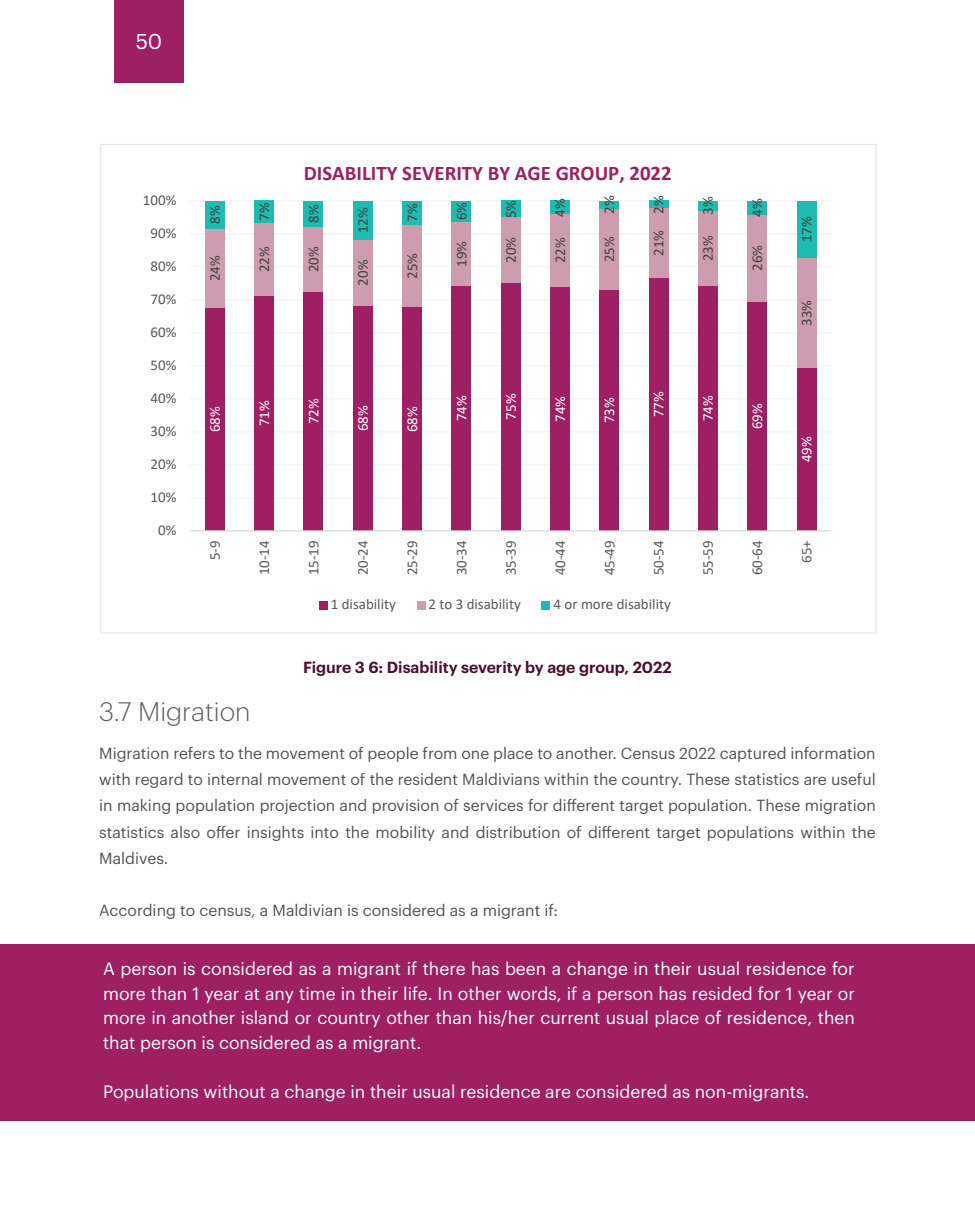
<style>
.page{position:relative;width:975px;height:1220px;background:#fff}
.page>*{position:absolute;margin:0;border:0;box-sizing:border-box;transform-origin:0 0}
.Sub_Heading_1{font:300 26.25px "Graphik";color:#606060}
.t1{font:21px "Graphik";color:#fff}
.t2{font:700 20.82px "Calibri";color:#9e1f63}
.sub_sub_heading_toc{font:17.5px/24.5px "Graphik";color:#fff;text-align:justify}
.Body_textt{font:15.75px/26.2px "Graphik";color:#535353;text-align:justify}
.Figure_Heading{font:600 15.75px "Graphik";color:#4e0e2f}
.t3{font:14.88px "Calibri";color:#595a5a}
.t4{font:14.88px "Calibri";color:#414141}
.t5{font:14.88px "Calibri";color:#fff}
</style>
<div class="page">
<div style="left:114px;top:0;width:70px;height:83px;background:#9e2064"></div>
<svg style="left:100px;top:144px;width:776px;height:489px"></svg>
<hr style="left:190px;top:497px;width:641px;height:2px;background:#f2f3f3">
<hr style="left:190px;top:464px;width:641px;height:1px;background:#f2f3f3">
<hr style="left:190px;top:431px;width:641px;height:1px;background:#f2f3f3">
<hr style="left:190px;top:398px;width:641px;height:1px;background:#f2f3f3">
<hr style="left:190px;top:365px;width:641px;height:1px;background:#f2f3f3">
<hr style="left:190px;top:332px;width:641px;height:1px;background:#f2f3f3">
<hr style="left:190px;top:299px;width:641px;height:1px;background:#f2f3f3">
<hr style="left:190px;top:266px;width:641px;height:1px;background:#f2f3f3">
<hr style="left:190px;top:233px;width:641px;height:1px;background:#f2f3f3">
<hr style="left:190px;top:200px;width:641px;height:1px;background:#f2f3f3">
<div style="left:205px;top:308px;width:20px;height:223px;background:#9e1f63"></div>
<div style="left:254px;top:295px;width:20px;height:236px;background:#9e1f63"></div>
<div style="left:303px;top:292px;width:20px;height:239px;background:#9e1f63"></div>
<div style="left:353px;top:306px;width:20px;height:225px;background:#9e1f63"></div>
<div style="left:402px;top:307px;width:20px;height:224px;background:#9e1f63"></div>
<div style="left:451px;top:286px;width:20px;height:245px;background:#9e1f63"></div>
<div style="left:501px;top:282px;width:19px;height:249px;background:#9e1f63"></div>
<div style="left:550px;top:287px;width:20px;height:244px;background:#9e1f63"></div>
<div style="left:599px;top:290px;width:20px;height:241px;background:#9e1f63"></div>
<div style="left:649px;top:278px;width:19px;height:253px;background:#9e1f63"></div>
<div style="left:698px;top:286px;width:20px;height:245px;background:#9e1f63"></div>
<div style="left:747px;top:302px;width:20px;height:229px;background:#9e1f63"></div>
<div style="left:796px;top:368px;width:20px;height:163px;background:#9e1f63"></div>
<div style="left:205px;top:228px;width:20px;height:80px;background:#cd9cae"></div>
<div style="left:254px;top:223px;width:20px;height:72px;background:#cd9cae"></div>
<div style="left:303px;top:226px;width:20px;height:66px;background:#cd9cae"></div>
<div style="left:353px;top:239px;width:20px;height:67px;background:#cd9cae"></div>
<div style="left:402px;top:224px;width:20px;height:83px;background:#cd9cae"></div>
<div style="left:451px;top:222px;width:20px;height:64px;background:#cd9cae"></div>
<div style="left:501px;top:217px;width:19px;height:65px;background:#cd9cae"></div>
<div style="left:550px;top:214px;width:20px;height:73px;background:#cd9cae"></div>
<div style="left:599px;top:209px;width:20px;height:81px;background:#cd9cae"></div>
<div style="left:649px;top:208px;width:19px;height:70px;background:#cd9cae"></div>
<div style="left:698px;top:211px;width:20px;height:75px;background:#cd9cae"></div>
<div style="left:747px;top:214px;width:20px;height:88px;background:#cd9cae"></div>
<div style="left:796px;top:258px;width:20px;height:110px;background:#cd9cae"></div>
<div style="left:205px;top:201px;width:20px;height:27px;background:#1fbbb0"></div>
<div style="left:254px;top:201px;width:20px;height:22px;background:#1fbbb0"></div>
<div style="left:303px;top:201px;width:20px;height:25px;background:#1fbbb0"></div>
<div style="left:353px;top:201px;width:20px;height:38px;background:#1fbbb0"></div>
<div style="left:402px;top:201px;width:20px;height:23px;background:#1fbbb0"></div>
<div style="left:451px;top:201px;width:20px;height:21px;background:#1fbbb0"></div>
<div style="left:501px;top:201px;width:19px;height:16px;background:#1fbbb0"></div>
<div style="left:550px;top:201px;width:20px;height:13px;background:#1fbbb0"></div>
<div style="left:599px;top:201px;width:20px;height:8px;background:#1fbbb0"></div>
<div style="left:649px;top:201px;width:19px;height:7px;background:#1fbbb0"></div>
<div style="left:698px;top:201px;width:20px;height:10px;background:#1fbbb0"></div>
<div style="left:747px;top:201px;width:20px;height:13px;background:#1fbbb0"></div>
<div style="left:796px;top:201px;width:20px;height:57px;background:#1fbbb0"></div>
<hr style="left:190px;top:530px;width:641px;height:1px;background:#dad9d9">
<div style="left:319px;top:601px;width:8px;height:8px;background:#9e1f63"></div>
<div style="left:417px;top:601px;width:8px;height:8px;background:#cd9cae"></div>
<div style="left:542px;top:601px;width:8px;height:8px;background:#1fbbb0"></div>
<div style="left:0;top:944px;width:975px;height:177px;background:#9e1f62"></div>
<h2 class="t1" style="left:136px;top:26px;width:28px">50</h2>
<p class="t3" style="left:143px;top:190px;width:35px">100%</p>
<p class="t3" style="left:151px;top:223px;width:27px">90%</p>
<p class="t3" style="left:151px;top:256px;width:27px">80%</p>
<p class="t3" style="left:151px;top:289px;width:27px">70%</p>
<p class="t3" style="left:151px;top:322px;width:27px">60%</p>
<p class="t3" style="left:151px;top:355px;width:27px">50%</p>
<p class="t3" style="left:151px;top:388px;width:27px">40%</p>
<p class="t3" style="left:151px;top:421px;width:27px">30%</p>
<p class="t3" style="left:151px;top:454px;width:27px">20%</p>
<p class="t3" style="left:151px;top:487px;width:27px">10%</p>
<p class="t3" style="left:158px;top:520px;width:20px">0%</p>
<p class="t2" style="left:304px;top:158px;width:369px">DISABILITY SEVERITY BY AGE GROUP, 2022</p>
<p class="t4" style="left:205px;top:224px;width:20px;rotate:-90deg">8%</p>
<p class="t4" style="left:254px;top:221px;width:20px;rotate:-90deg">7%</p>
<p class="t4" style="left:303px;top:223px;width:20px;rotate:-90deg">8%</p>
<p class="t4" style="left:352px;top:233px;width:27px;rotate:-90deg">12%</p>
<p class="t4" style="left:402px;top:222px;width:20px;rotate:-90deg">7%</p>
<p class="t4" style="left:451px;top:220px;width:20px;rotate:-90deg">6%</p>
<p class="t4" style="left:500px;top:218px;width:20px;rotate:-90deg">5%</p>
<p class="t4" style="left:550px;top:217px;width:20px;rotate:-90deg">4%</p>
<p class="t4" style="left:599px;top:214px;width:20px;rotate:-90deg">2%</p>
<p class="t4" style="left:648px;top:213px;width:20px;rotate:-90deg">2%</p>
<p class="t4" style="left:697px;top:215px;width:20px;rotate:-90deg">3%</p>
<p class="t4" style="left:747px;top:217px;width:20px;rotate:-90deg">4%</p>
<p class="t4" style="left:451px;top:267px;width:27px;rotate:-90deg">19%</p>
<p class="t4" style="left:500px;top:263px;width:27px;rotate:-90deg">20%</p>
<p class="t4" style="left:550px;top:263px;width:27px;rotate:-90deg">22%</p>
<p class="t4" style="left:599px;top:262px;width:27px;rotate:-90deg">25%</p>
<p class="t4" style="left:648px;top:256px;width:27px;rotate:-90deg">21%</p>
<p class="t4" style="left:697px;top:261px;width:27px;rotate:-90deg">23%</p>
<p class="t4" style="left:747px;top:271px;width:27px;rotate:-90deg">26%</p>
<p class="t4" style="left:205px;top:281px;width:27px;rotate:-90deg">24%</p>
<p class="t4" style="left:254px;top:272px;width:27px;rotate:-90deg">22%</p>
<p class="t4" style="left:303px;top:272px;width:27px;rotate:-90deg">20%</p>
<p class="t4" style="left:352px;top:285px;width:27px;rotate:-90deg">20%</p>
<p class="t4" style="left:402px;top:279px;width:27px;rotate:-90deg">25%</p>
<p class="t5" style="left:205px;top:432px;width:27px;rotate:-90deg">68%</p>
<p class="t5" style="left:254px;top:426px;width:27px;rotate:-90deg">71%</p>
<p class="t5" style="left:303px;top:424px;width:27px;rotate:-90deg">72%</p>
<p class="t5" style="left:352px;top:431px;width:27px;rotate:-90deg">68%</p>
<p class="t5" style="left:402px;top:432px;width:27px;rotate:-90deg">68%</p>
<p class="t5" style="left:451px;top:421px;width:27px;rotate:-90deg">74%</p>
<p class="t5" style="left:500px;top:420px;width:27px;rotate:-90deg">75%</p>
<p class="t5" style="left:550px;top:422px;width:27px;rotate:-90deg">74%</p>
<p class="t5" style="left:599px;top:423px;width:27px;rotate:-90deg">73%</p>
<p class="t5" style="left:648px;top:417px;width:27px;rotate:-90deg">77%</p>
<p class="t5" style="left:698px;top:421px;width:27px;rotate:-90deg">74%</p>
<p class="t5" style="left:747px;top:429px;width:27px;rotate:-90deg">69%</p>
<p class="t4" style="left:796px;top:242px;width:27px;rotate:-90deg">17%</p>
<p class="t4" style="left:796px;top:326px;width:27px;rotate:-90deg">33%</p>
<p class="t5" style="left:796px;top:462px;width:27px;rotate:-90deg">49%</p>
<p class="t3" style="left:205px;top:560px;width:21px;rotate:-90deg">5-9</p>
<p class="t3" style="left:254px;top:575px;width:36px;rotate:-90deg">10-14</p>
<p class="t3" style="left:303px;top:575px;width:36px;rotate:-90deg">15-19</p>
<p class="t3" style="left:352px;top:575px;width:36px;rotate:-90deg">20-24</p>
<p class="t3" style="left:402px;top:575px;width:36px;rotate:-90deg">25-29</p>
<p class="t3" style="left:451px;top:575px;width:36px;rotate:-90deg">30-34</p>
<p class="t3" style="left:500px;top:575px;width:36px;rotate:-90deg">35-39</p>
<p class="t3" style="left:550px;top:575px;width:36px;rotate:-90deg">40-44</p>
<p class="t3" style="left:599px;top:575px;width:36px;rotate:-90deg">45-49</p>
<p class="t3" style="left:648px;top:575px;width:36px;rotate:-90deg">50-54</p>
<p class="t3" style="left:698px;top:575px;width:36px;rotate:-90deg">55-59</p>
<p class="t3" style="left:747px;top:575px;width:36px;rotate:-90deg">60-64</p>
<p class="t3" style="left:796px;top:563px;width:24px;rotate:-90deg">65+</p>
<p class="t3" style="left:331px;top:594px;width:67px">1 disability</p>
<p class="t3" style="left:428px;top:594px;width:94px">2 to 3 disability</p>
<p class="t3" style="left:553px;top:594px;width:119px">4 or more disability</p>
<p class="Figure_Heading" style="left:303px;top:655px;width:370px">Figure 3 6: Disability severity by age group, 2022</p>
<p class="Sub_Heading_1" style="left:99px;top:692px;width:153px">3.7 Migration</p>
<p class="Body_textt" style="left:99px;top:739px;width:778px">Migration refers to the movement of people from one place to another. Census 2022 captured information with regard to internal movement of the resident Maldivians within the country. These statistics are useful in making population projection and provision of services for different target population. These migration statistics also offer insights into the mobility and distribution of different target populations within the Maldives.</p>
<p class="Body_textt" style="left:99px;top:896px;width:460px">According to census, a Maldivian is considered as a migrant if:</p>
<p class="sub_sub_heading_toc" style="left:103px;top:955px;width:753px">A person is considered as a migrant if there has been a change in their usual residence for more than 1 year at any time in their life. In other words, if a person has resided for 1 year or more in another island or country other than his/her current usual place of residence, then that person is considered as a migrant.</p>
<p class="sub_sub_heading_toc" style="left:103px;top:1077px;width:708px">Populations without a change in their usual residence are considered as non-migrants.</p>
</div>
